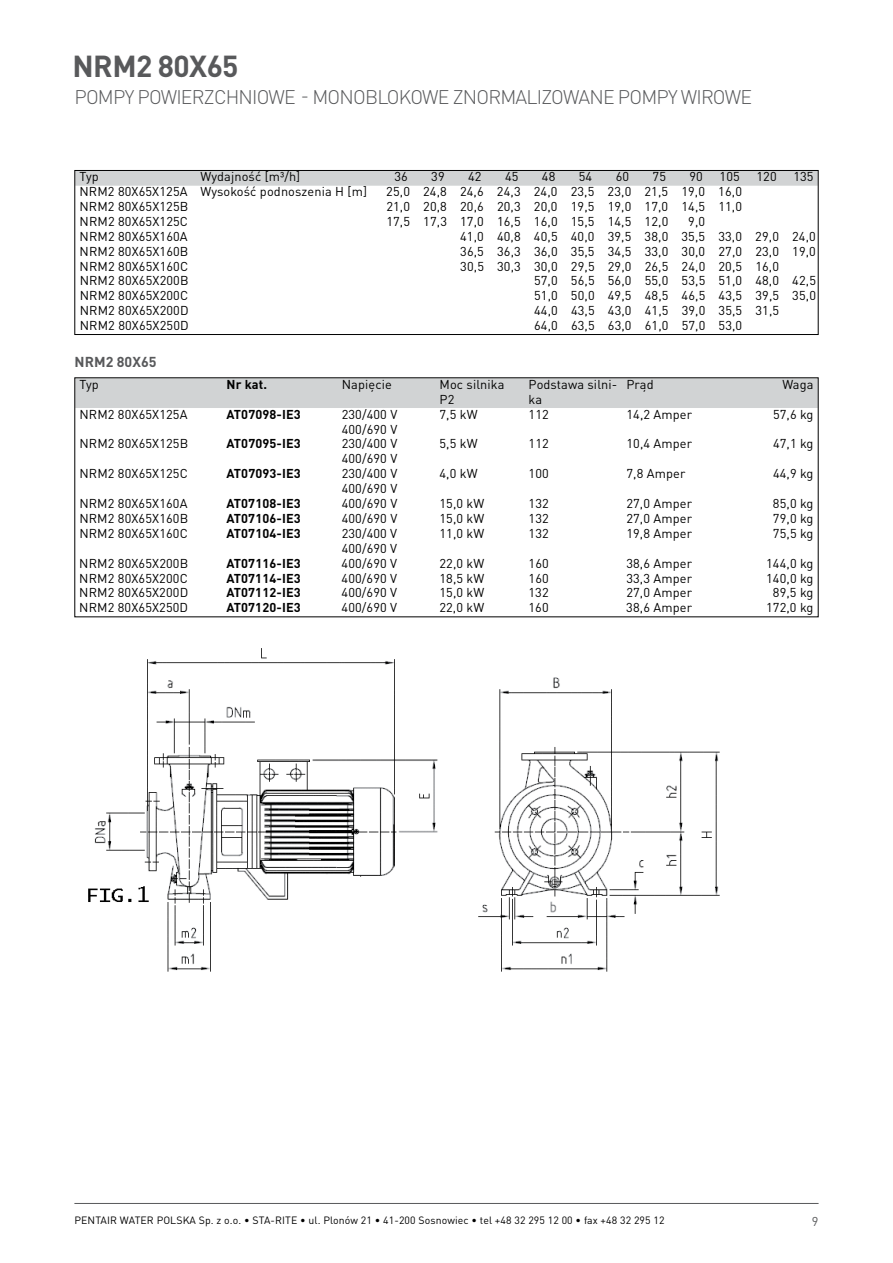
<style>
.page{position:relative;width:893px;height:1263px;background:#fff}
.page>*{position:absolute;margin:0;border:0;box-sizing:border-box;transform-origin:0 0}
.t1{font:700 30px "DIN Pro";letter-spacing:-.02em;color:#58595b}
.t2{font:300 19.5px "DIN Pro";letter-spacing:-.04em;color:#58595b}
.t3{font:700 14.25px "DIN Pro";letter-spacing:.005em;color:#58595b}
.t4{font:12.75px/15px "DIN Pro";letter-spacing:.01em;color:#000}
.t5{font:700 12.75px "DIN Pro";letter-spacing:.01em;color:#000}
.t6{font:12.75px "DIN Pro";color:#58595b}
.t7{font:10.5px "DIN Pro";letter-spacing:.01em;color:#000}
</style>
<div class="page">
<hr style="left:74px;top:1203px;width:745px;height:1px;background:#58595b">
<svg style="left:76px;top:172px;width:741px;height:14px;background:#d1d3d4"></svg>
<div style="left:74px;top:170px;width:745px;height:165px;border:1px solid #000"></div>
<div style="left:76px;top:379px;width:741px;height:29px;background:#d1d3d4"></div>
<img style="left:88px;top:648px;width:350px;height:324px">
<img style="left:478px;top:677px;width:242px;height:295px">
<h1 class="t1" style="left:72px;top:41px;width:168px">NRM2 80X65</h1>
<h2 class="t2" style="left:75px;top:82px;width:679px">POMPY POWIERZCHNIOWE - MONOBLOKOWE ZNORMALIZOWANE POMPY WIROWE</h2>
<p class="t4" style="left:79px;top:168px;width:21px">Typ</p>
<p class="t4" style="left:200px;top:168px;width:101px">Wydajność [m³/h]</p>
<p class="t4" style="left:394px;top:168px;width:15px">36</p>
<p class="t4" style="left:431px;top:168px;width:15px">39</p>
<p class="t4" style="left:468px;top:168px;width:15px">42</p>
<p class="t4" style="left:505px;top:168px;width:15px">45</p>
<p class="t4" style="left:542px;top:168px;width:15px">48</p>
<p class="t4" style="left:579px;top:168px;width:15px">54</p>
<p class="t4" style="left:616px;top:168px;width:15px">60</p>
<p class="t4" style="left:653px;top:168px;width:15px">75</p>
<p class="t4" style="left:689px;top:168px;width:15px">90</p>
<p class="t4" style="left:720px;top:168px;width:22px">105</p>
<p class="t4" style="left:756px;top:168px;width:22px">120</p>
<p class="t4" style="left:793px;top:168px;width:22px">135</p>
<p class="t4" style="left:79px;top:183px;width:289px">NRM2 80X65X125A Wysokość podnoszenia H [m]</p>
<p class="t4" style="left:386px;top:183px;width:357px">25,0 24,8 24,6 24,3 24,0 23,5 23,0 21,5 19,0 16,0</p>
<p class="t4" style="left:79px;top:198px;width:110px">NRM2 80X65X125B</p>
<p class="t4" style="left:386px;top:198px;width:357px">21,0 20,8 20,6 20,3 20,0 19,5 19,0 17,0 14,5 11,0</p>
<p class="t4" style="left:80px;top:213px;width:110px">NRM2 80X65X125C</p>
<p class="t4" style="left:386px;top:213px;width:283px">17,5 17,3 17,0 16,5 16,0 15,5 14,5 12,0</p>
<p class="t4" style="left:688px;top:213px;width:18px">9,0</p>
<p class="t4" style="left:80px;top:227px;width:110px">NRM2 80X65X160A</p>
<p class="t4" style="left:460px;top:227px;width:357px">41,0 40,8 40,5 40,0 39,5 38,0 35,5 33,0 29,0 24,0</p>
<p class="t4" style="left:80px;top:242px;width:110px">NRM2 80X65X160B</p>
<p class="t4" style="left:460px;top:242px;width:357px">36,5 36,3 36,0 35,5 34,5 33,0 30,0 27,0 23,0 19,0</p>
<p class="t4" style="left:80px;top:257px;width:110px">NRM2 80X65X160C</p>
<p class="t4" style="left:460px;top:257px;width:320px">30,5 30,3 30,0 29,5 29,0 26,5 24,0 20,5 16,0</p>
<p class="t4" style="left:80px;top:272px;width:110px">NRM2 80X65X200B</p>
<p class="t4" style="left:534px;top:272px;width:283px">57,0 56,5 56,0 55,0 53,5 51,0 48,0 42,5</p>
<p class="t4" style="left:80px;top:287px;width:110px">NRM2 80X65X200C</p>
<p class="t4" style="left:534px;top:287px;width:283px">51,0 50,0 49,5 48,5 46,5 43,5 39,5 35,0</p>
<p class="t4" style="left:80px;top:302px;width:110px">NRM2 80X65X200D</p>
<p class="t4" style="left:534px;top:302px;width:247px">44,0 43,5 43,0 41,5 39,0 35,5 31,5</p>
<p class="t4" style="left:80px;top:316px;width:110px">NRM2 80X65X250D</p>
<p class="t4" style="left:534px;top:316px;width:210px">64,0 63,5 63,0 61,0 57,0 53,0</p>
<p class="t3" style="left:74px;top:350px;width:84px">NRM2 80X65</p>
<p class="t4" style="left:79px;top:375px;width:21px">Typ</p>
<p class="t5" style="left:227px;top:373px;width:42px">Nr kat.</p>
<p class="t4" style="left:342px;top:375px;width:52px">Napięcie</p>
<p class="t4" style="left:440px;top:375px;width:66px">Moc silnika<br>P2</p>
<p class="t4" style="left:529px;top:375px;width:90px">Podstawa silni&shy;ka</p>
<p class="t4" style="left:626px;top:375px;width:29px">Prąd</p>
<p class="t4" style="left:782px;top:375px;width:33px">Waga</p>
<p class="t4" style="left:79px;top:405px;width:110px">NRM2 80X65X125A</p>
<p class="t5" style="left:227px;top:403px;width:76px">AT07098-IE3</p>
<p class="t4" style="left:342px;top:405px;width:57px">230/400 V<br>400/690 V</p>
<p class="t4" style="left:439px;top:405px;width:40px">7,5 kW</p>
<p class="t4" style="left:529px;top:405px;width:22px">112</p>
<p class="t4" style="left:626px;top:405px;width:67px">14,2 Amper</p>
<p class="t4" style="left:773px;top:405px;width:42px">57,6 kg</p>
<p class="t4" style="left:79px;top:435px;width:110px">NRM2 80X65X125B</p>
<p class="t5" style="left:226px;top:433px;width:76px">AT07095-IE3</p>
<p class="t4" style="left:342px;top:435px;width:57px">230/400 V<br>400/690 V</p>
<p class="t4" style="left:439px;top:435px;width:40px">5,5 kW</p>
<p class="t4" style="left:529px;top:435px;width:22px">112</p>
<p class="t4" style="left:626px;top:435px;width:67px">10,4 Amper</p>
<p class="t4" style="left:773px;top:435px;width:42px">47,1 kg</p>
<p class="t4" style="left:79px;top:465px;width:110px">NRM2 80X65X125C</p>
<p class="t5" style="left:226px;top:463px;width:76px">AT07093-IE3</p>
<p class="t4" style="left:342px;top:465px;width:57px">230/400 V<br>400/690 V</p>
<p class="t4" style="left:439px;top:465px;width:40px">4,0 kW</p>
<p class="t4" style="left:529px;top:465px;width:22px">100</p>
<p class="t4" style="left:626px;top:465px;width:60px">7,8 Amper</p>
<p class="t4" style="left:773px;top:465px;width:42px">44,9 kg</p>
<p class="t4" style="left:79px;top:495px;width:110px">NRM2 80X65X160A</p>
<p class="t5" style="left:226px;top:493px;width:76px">AT07108-IE3</p>
<p class="t4" style="left:342px;top:495px;width:57px">400/690 V</p>
<p class="t4" style="left:439px;top:495px;width:46px">15,0 kW</p>
<p class="t4" style="left:529px;top:495px;width:22px">132</p>
<p class="t4" style="left:626px;top:495px;width:67px">27,0 Amper</p>
<p class="t4" style="left:773px;top:495px;width:42px">85,0 kg</p>
<p class="t4" style="left:79px;top:510px;width:110px">NRM2 80X65X160B</p>
<p class="t5" style="left:226px;top:508px;width:76px">AT07106-IE3</p>
<p class="t4" style="left:342px;top:510px;width:57px">400/690 V</p>
<p class="t4" style="left:439px;top:510px;width:46px">15,0 kW</p>
<p class="t4" style="left:529px;top:510px;width:22px">132</p>
<p class="t4" style="left:626px;top:510px;width:67px">27,0 Amper</p>
<p class="t4" style="left:773px;top:510px;width:42px">79,0 kg</p>
<p class="t4" style="left:79px;top:524px;width:110px">NRM2 80X65X160C</p>
<p class="t5" style="left:226px;top:523px;width:76px">AT07104-IE3</p>
<p class="t4" style="left:342px;top:524px;width:57px">230/400 V<br>400/690 V</p>
<p class="t4" style="left:439px;top:524px;width:46px">11,0 kW</p>
<p class="t4" style="left:529px;top:524px;width:22px">132</p>
<p class="t4" style="left:626px;top:524px;width:67px">19,8 Amper</p>
<p class="t4" style="left:773px;top:524px;width:42px">75,5 kg</p>
<p class="t4" style="left:79px;top:554px;width:110px">NRM2 80X65X200B</p>
<p class="t5" style="left:226px;top:552px;width:76px">AT07116-IE3</p>
<p class="t4" style="left:342px;top:554px;width:57px">400/690 V</p>
<p class="t4" style="left:439px;top:554px;width:46px">22,0 kW</p>
<p class="t4" style="left:529px;top:554px;width:22px">160</p>
<p class="t4" style="left:626px;top:554px;width:67px">38,6 Amper</p>
<p class="t4" style="left:766px;top:554px;width:49px">144,0 kg</p>
<p class="t4" style="left:79px;top:569px;width:110px">NRM2 80X65X200C</p>
<p class="t5" style="left:226px;top:567px;width:76px">AT07114-IE3</p>
<p class="t4" style="left:342px;top:569px;width:57px">400/690 V</p>
<p class="t4" style="left:439px;top:569px;width:46px">18,5 kW</p>
<p class="t4" style="left:529px;top:569px;width:22px">160</p>
<p class="t4" style="left:626px;top:569px;width:67px">33,3 Amper</p>
<p class="t4" style="left:766px;top:569px;width:49px">140,0 kg</p>
<p class="t4" style="left:79px;top:584px;width:110px">NRM2 80X65X200D</p>
<p class="t5" style="left:226px;top:582px;width:76px">AT07112-IE3</p>
<p class="t4" style="left:342px;top:584px;width:57px">400/690 V</p>
<p class="t4" style="left:439px;top:584px;width:46px">15,0 kW</p>
<p class="t4" style="left:528px;top:584px;width:22px">132</p>
<p class="t4" style="left:626px;top:584px;width:67px">27,0 Amper</p>
<p class="t4" style="left:773px;top:584px;width:42px">89,5 kg</p>
<p class="t4" style="left:79px;top:599px;width:110px">NRM2 80X65X250D</p>
<p class="t5" style="left:226px;top:597px;width:76px">AT07120-IE3</p>
<p class="t4" style="left:342px;top:599px;width:57px">400/690 V</p>
<p class="t4" style="left:439px;top:599px;width:46px">22,0 kW</p>
<p class="t4" style="left:528px;top:599px;width:22px">160</p>
<p class="t4" style="left:626px;top:599px;width:67px">38,6 Amper</p>
<p class="t4" style="left:766px;top:599px;width:49px">172,0 kg</p>
<p class="t7" style="left:74px;top:1212px;width:592px">PENTAIR WATER POLSKA Sp. z o.o. • STA-RITE • ul. Plonów 21 • 41-200 Sosnowiec • tel +48 32 295 12 00 • fax +48 32 295 12</p>
<p class="t6" style="left:812px;top:1211px;width:8px">9</p>
</div>
